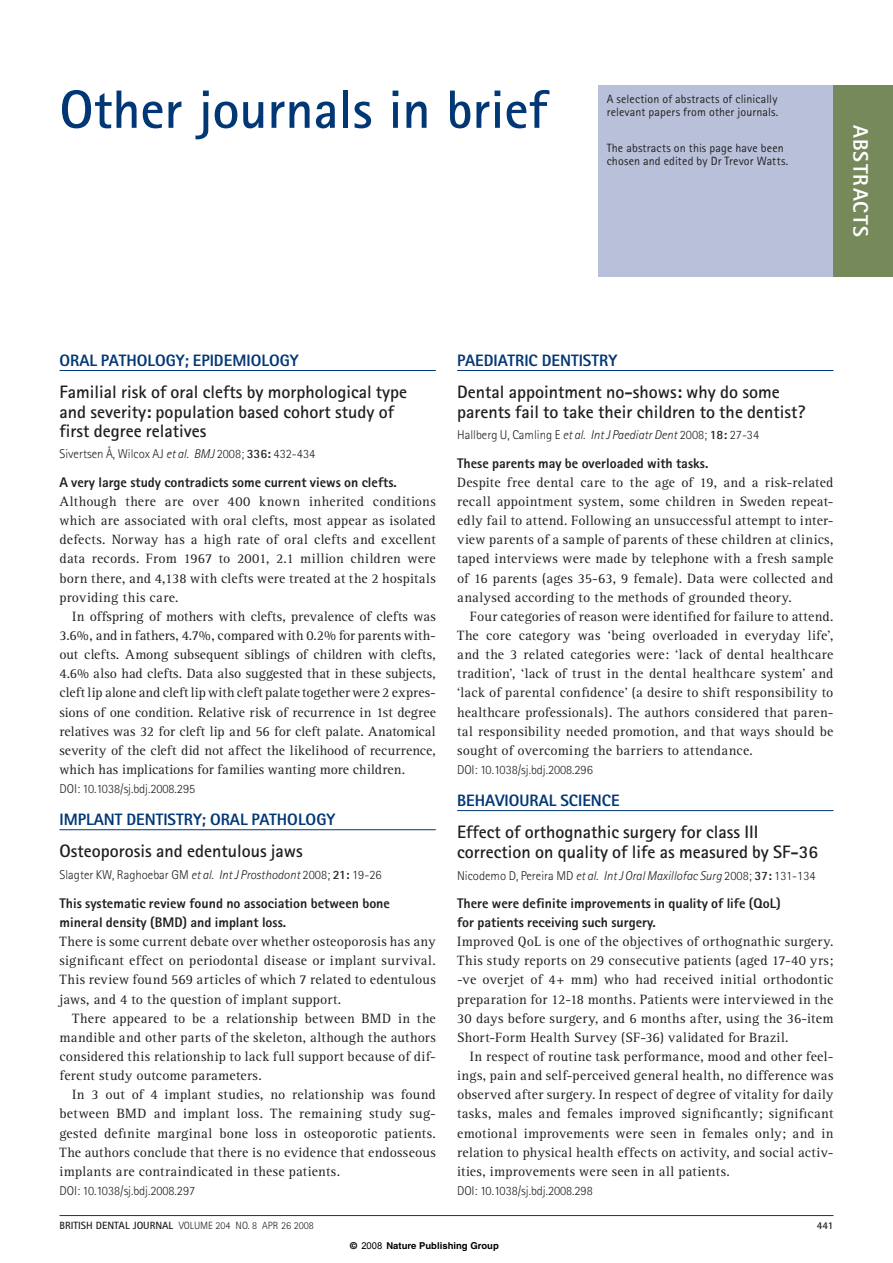
<style>
.page{position:relative;width:893px;height:1263px;background:#fff}
.page>*{position:absolute;margin:0;border:0;box-sizing:border-box;transform-origin:0 0}
.t1{font:700 54px "Rotis Sans Serif";color:#013775}
.t2{font:800 21px "Rotis Sans Serif";letter-spacing:.06em;color:#fff}
.t3{font:700 18px/19.5px "Rotis Sans Serif";color:#231f20}
.t4{font:800 16.5px "Rotis Sans Serif";color:#013775}
.t5{font:13.95px/19.2px "Rotis Serif";letter-spacing:.015em;color:#231f20;text-align:justify}
.t6{font:800 13.95px/19.2px "Rotis Sans Serif";color:#231f20}
.t7{font:300 12.75px "Rotis Sans Serif";color:#231f20}
.t8{font:12px/13.5px "Rotis Sans Serif";letter-spacing:.01em;color:#231f20}
.t9{font:300 10.5px "Rotis Sans Serif";color:#231f20}
.t10{font:700 10.5px "Rotis Sans Serif";color:#231f20}
.t11{font:700 9.45px "Helvetica";color:#000}
.s1{font-style:italic}
.s2{font-weight:700}
.s3{font-family:"Arial";font-weight:400}
</style>
<div class="page">
<hr style="left:59px;top:370px;width:377px;height:1px;background:#013775">
<hr style="left:59px;top:829px;width:377px;height:1px;background:#013775">
<hr style="left:457px;top:370px;width:376px;height:1px;background:#013775">
<hr style="left:457px;top:810px;width:376px;height:1px;background:#013775">
<hr style="left:59px;top:1215px;width:774px;height:1px;background:#013775">
<div style="left:598px;top:85px;width:295px;height:191px;background:#b9c0d9"></div>
<div style="left:833px;top:85px;width:60px;height:191px;background:#76895b"></div>
<h1 class="t1" style="left:59px;top:91px;width:489px">Other journals in brief</h1>
<p class="t8" style="left:607px;top:93px;width:173px">A selection of abstracts of clinically relevant papers from other journals.</p>
<p class="t8" style="left:607px;top:142px;width:183px">The abstracts on this page have been chosen and edited by Dr Trevor Watts.</p>
<p class="t2" style="left:868px;top:125px;width:114px;rotate:90deg">ABSTRACTS</p>
<p class="t4" style="left:59px;top:355px;width:241px">ORAL PATHOLOGY; EPIDEMIOLOGY</p>
<h4 class="t3" style="left:59px;top:384px;width:349px">Familial risk of oral clefts by morphological type and severity: population based cohort study of first degree relatives</h4>
<p class="t7" style="left:59px;top:450px;width:257px">Sivertsen Å, Wilcox AJ <span class="s1">et al</span>. <span class="s1">BMJ</span> 2008; <span class="s2">336:</span> 432-434</p>
<h5 class="t6" style="left:59px;top:474px;width:339px">A very large study contradicts some current views on clefts.</h5>
<p class="t5" style="left:59px;top:493px;width:378px">Although there are over 400 known inherited conditions which are associated with oral clefts, most appear as isolated defects. Norway has a high rate of oral clefts and excellent data records. From 1967 to 2001, 2.1 million children were born there, and 4,138 with clefts were treated at the 2 hospitals providing this care.</p>
<p class="t5" style="left:59px;top:608px;width:378px;text-indent:13px">In offspring of mothers with clefts, prevalence of clefts was 3.6%, and in fathers, 4.7%, compared with 0.2% for parents with&shy;out clefts. Among subsequent siblings of children with clefts, 4.6% also had clefts. Data also suggested that in these subjects, cleft lip alone and cleft lip with cleft palate together were 2 expres&shy;sions of one condition. Relative risk of recurrence in 1st degree relatives was 32 for cleft lip and 56 for cleft palate. Anatomical severity of the cleft did not affect the likelihood of recurrence, which has implications for families wanting more children.</p>
<p class="t7" style="left:59px;top:784px;width:137px">DOI: 10.1038/sj.bdj.2008.295</p>
<p class="t4" style="left:59px;top:814px;width:277px">IMPLANT DENTISTRY; ORAL PATHOLOGY</p>
<h4 class="t3" style="left:59px;top:843px;width:245px">Osteoporosis and edentulous jaws</h4>
<p class="t7" style="left:59px;top:870px;width:324px">Slagter KW, Raghoebar GM <span class="s1">et al</span>. <span class="s1">Int J Prosthodont</span> 2008; <span class="s2">21:</span> 19-26</p>
<h5 class="t6" style="left:59px;top:895px;width:332px">This systematic review found no association between bone mineral density (BMD) and implant loss.</h5>
<p class="t5" style="left:59px;top:933px;width:378px">There is some current debate over whether osteoporosis has any significant effect on periodontal disease or implant survival.<br>This review found 569 articles of which 7 related to edentulous jaws, and 4 to the question of implant support.</p>
<p class="t5" style="left:59px;top:1010px;width:378px;text-indent:13px">There appeared to be a relationship between BMD in the mandible and other parts of the skeleton, although the authors considered this relationship to lack full support because of dif&shy;ferent study outcome parameters.</p>
<p class="t5" style="left:59px;top:1086px;width:378px;text-indent:13px">In 3 out of 4 implant studies, no relationship was found between BMD and implant loss. The remaining study sug&shy;gested definite marginal bone loss in osteoporotic patients.<br>The authors conclude that there is no evidence that endosseous implants are contraindicated in these patients.</p>
<p class="t7" style="left:59px;top:1186px;width:137px">DOI: 10.1038/sj.bdj.2008.297</p>
<p class="t4" style="left:457px;top:355px;width:162px">PAEDIATRIC DENTISTRY</p>
<h4 class="t3" style="left:457px;top:384px;width:350px">Dental appointment no-shows: why do some parents fail to take their children to the dentist?</h4>
<p class="t7" style="left:457px;top:430px;width:304px">Hallberg U, Camling E <span class="s1">et al</span>. <span class="s1">Int J Paediatr Dent</span> 2008; <span class="s2">18:</span> 27-34</p>
<h5 class="t6" style="left:457px;top:455px;width:253px">These parents may be overloaded with tasks.</h5>
<p class="t5" style="left:457px;top:474px;width:378px">Despite free dental care to the age of 19, and a risk-related recall appointment system, some children in Sweden repeat&shy;edly fail to attend. Following an unsuccessful attempt to inter&shy;view parents of a sample of parents of these children at clinics, taped interviews were made by telephone with a fresh sample of 16 parents (ages 35-63, 9 female). Data were collected and analysed according to the methods of grounded theory.</p>
<p class="t5" style="left:457px;top:608px;width:378px;text-indent:13px">Four categories of reason were identified for failure to attend.<br>The core category was ‘being overloaded in everyday life’, and the 3 related categories were: ‘lack of dental healthcare tradition’, ‘lack of trust in the dental healthcare system’ and ‘lack of parental confidence’ (a desire to shift responsibility to healthcare professionals). The authors considered that paren&shy;tal responsibility needed promotion, and that ways should be sought of overcoming the barriers to attendance.</p>
<p class="t7" style="left:457px;top:765px;width:137px">DOI: 10.1038/sj.bdj.2008.296</p>
<p class="t4" style="left:457px;top:795px;width:164px">BEHAVIOURAL SCIENCE</p>
<h4 class="t3" style="left:457px;top:824px;width:363px;line-height:20.2px">Effect of orthognathic surgery for class III correction on quality of life as measured by SF-36</h4>
<p class="t7" style="left:457px;top:871px;width:360px">Nicodemo D, Pereira MD <span class="s1">et al</span>. <span class="s1">Int J Oral Maxillofac Surg</span> 2008; <span class="s2">37:</span> 131-134</p>
<h5 class="t6" style="left:457px;top:895px;width:325px">There were definite improvements in quality of life (QoL) for patients receiving such surgery.</h5>
<p class="t5" style="left:457px;top:933px;width:378px">Improved QoL is one of the objectives of orthognathic surgery.<br>This study reports on 29 consecutive patients (aged 17-40 yrs; -ve overjet of 4+ mm) who had received initial orthodontic preparation for 12-18 months. Patients were interviewed in the 30 days before surgery, and 6 months after, using the 36-item Short-Form Health Survey (SF-36) validated for Brazil.</p>
<p class="t5" style="left:457px;top:1048px;width:378px;text-indent:13px">In respect of routine task performance, mood and other feel&shy;ings, pain and self-perceived general health, no difference was observed after surgery. In respect of degree of vitality for daily tasks, males and females improved significantly; significant emotional improvements were seen in females only; and in relation to physical health effects on activity, and social activ&shy;ities, improvements were seen in all patients.</p>
<p class="t7" style="left:457px;top:1186px;width:137px">DOI: 10.1038/sj.bdj.2008.298</p>
<p class="t9" style="left:59px;top:1221px;width:256px"><span class="s2">BRITISH DENTAL JOURNAL</span> VOLUME 204 NO. 8 APR 26 2008</p>
<p class="t10" style="left:817px;top:1221px;width:18px">441</p>
<p class="t11" style="left:350px;top:1240px;width:150px">© <span class="s3">2008</span> Nature Publishing Group</p>
</div>
